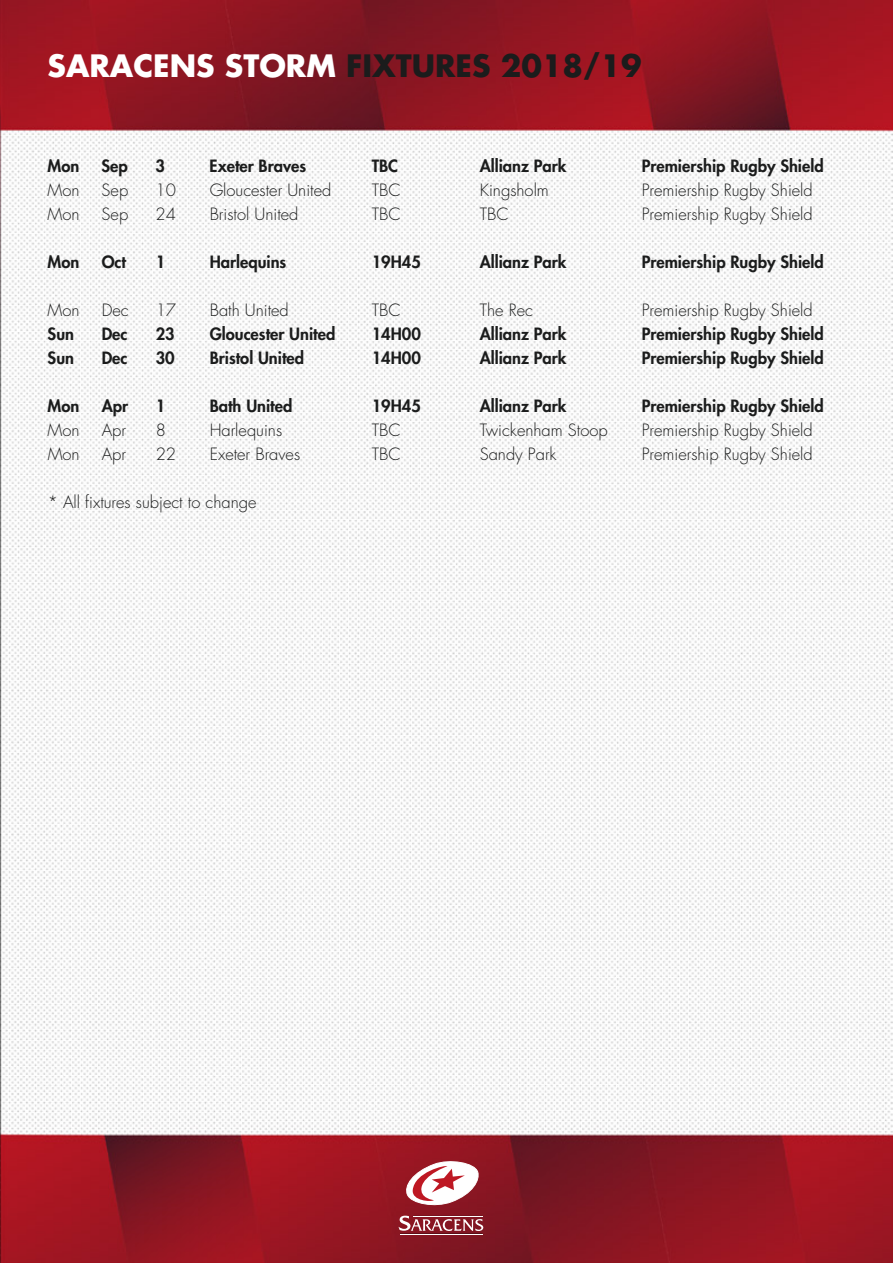
<style>
.page{position:relative;width:893px;height:1263px;background:#fff}
.page>*{position:absolute;margin:0;border:0;box-sizing:border-box;transform-origin:0 0}
.t1{font:700 30px "Futura Std";color:#1b1c1c}
.t2{font:300 16.5px "Futura Std";color:#1b1c1c}
.t3{font:800 16.5px "Futura Std";color:#1b1c1c}
.s1{color:#fff}
</style>
<div class="page">
<img style="left:0;top:0;width:893px;height:1263px">
<svg style="left:403px;top:1162px;width:78px;height:47px"></svg>
<svg style="left:398px;top:1216px;width:85px;height:15px"></svg>
<hr style="left:400px;top:1234px;width:82px;height:1px;background:#fff">
<hr style="left:413px;top:1216px;width:69px;height:1px;background:#fff">
<h1 class="t1" style="left:48px;top:46px;width:595px"><span class="s1">SARACENS STORM</span> FIXTURES 2018/19</h1>
<p class="t3" style="left:48px;top:155px;width:33px">Mon</p>
<p class="t3" style="left:102px;top:155px;width:28px">Sep</p>
<p class="t3" style="left:156px;top:155px;width:11px">3</p>
<p class="t3" style="left:210px;top:155px;width:98px">Exeter Braves</p>
<p class="t3" style="left:372px;top:155px;width:28px">TBC</p>
<p class="t3" style="left:480px;top:155px;width:88px">Allianz Park</p>
<p class="t3" style="left:642px;top:155px;width:183px">Premiership Rugby Shield</p>
<p class="t2" style="left:48px;top:180px;width:33px">Mon</p>
<p class="t2" style="left:102px;top:180px;width:28px">Sep</p>
<p class="t2" style="left:156px;top:180px;width:22px">10</p>
<p class="t2" style="left:210px;top:180px;width:123px">Gloucester United</p>
<p class="t2" style="left:372px;top:180px;width:30px">TBC</p>
<p class="t2" style="left:480px;top:180px;width:71px">Kingsholm</p>
<p class="t2" style="left:642px;top:180px;width:173px">Premiership Rugby Shield</p>
<p class="t2" style="left:48px;top:204px;width:33px">Mon</p>
<p class="t2" style="left:102px;top:204px;width:28px">Sep</p>
<p class="t2" style="left:156px;top:204px;width:22px">24</p>
<p class="t2" style="left:210px;top:204px;width:90px">Bristol United</p>
<p class="t2" style="left:372px;top:204px;width:30px">TBC</p>
<p class="t2" style="left:480px;top:204px;width:30px">TBC</p>
<p class="t2" style="left:642px;top:204px;width:173px">Premiership Rugby Shield</p>
<p class="t3" style="left:48px;top:251px;width:33px">Mon</p>
<p class="t3" style="left:102px;top:251px;width:26px">Oct</p>
<p class="t3" style="left:156px;top:251px;width:11px">1</p>
<p class="t3" style="left:210px;top:251px;width:78px">Harlequins</p>
<p class="t3" style="left:372px;top:251px;width:51px">19H45</p>
<p class="t3" style="left:480px;top:251px;width:88px">Allianz Park</p>
<p class="t3" style="left:642px;top:251px;width:183px">Premiership Rugby Shield</p>
<p class="t2" style="left:48px;top:300px;width:33px">Mon</p>
<p class="t2" style="left:102px;top:300px;width:29px">Dec</p>
<p class="t2" style="left:156px;top:300px;width:22px">17</p>
<p class="t2" style="left:210px;top:300px;width:81px">Bath United</p>
<p class="t2" style="left:372px;top:300px;width:30px">TBC</p>
<p class="t2" style="left:480px;top:300px;width:55px">The Rec</p>
<p class="t2" style="left:642px;top:300px;width:173px">Premiership Rugby Shield</p>
<p class="t3" style="left:48px;top:323px;width:28px">Sun</p>
<p class="t3" style="left:102px;top:323px;width:27px">Dec</p>
<p class="t3" style="left:156px;top:323px;width:21px">23</p>
<p class="t3" style="left:210px;top:323px;width:127px">Gloucester United</p>
<p class="t3" style="left:372px;top:323px;width:51px">14H00</p>
<p class="t3" style="left:480px;top:323px;width:88px">Allianz Park</p>
<p class="t3" style="left:642px;top:323px;width:183px">Premiership Rugby Shield</p>
<p class="t3" style="left:48px;top:347px;width:28px">Sun</p>
<p class="t3" style="left:102px;top:347px;width:27px">Dec</p>
<p class="t3" style="left:156px;top:347px;width:21px">30</p>
<p class="t3" style="left:210px;top:347px;width:96px">Bristol United</p>
<p class="t3" style="left:372px;top:347px;width:51px">14H00</p>
<p class="t3" style="left:480px;top:347px;width:88px">Allianz Park</p>
<p class="t3" style="left:642px;top:347px;width:183px">Premiership Rugby Shield</p>
<p class="t3" style="left:48px;top:395px;width:33px">Mon</p>
<p class="t3" style="left:102px;top:395px;width:28px">Apr</p>
<p class="t3" style="left:156px;top:395px;width:11px">1</p>
<p class="t3" style="left:210px;top:395px;width:84px">Bath United</p>
<p class="t3" style="left:372px;top:395px;width:51px">19H45</p>
<p class="t3" style="left:480px;top:395px;width:88px">Allianz Park</p>
<p class="t3" style="left:642px;top:395px;width:183px">Premiership Rugby Shield</p>
<p class="t2" style="left:48px;top:420px;width:33px">Mon</p>
<p class="t2" style="left:102px;top:420px;width:26px">Apr</p>
<p class="t2" style="left:156px;top:420px;width:12px">8</p>
<p class="t2" style="left:210px;top:420px;width:74px">Harlequins</p>
<p class="t2" style="left:372px;top:420px;width:30px">TBC</p>
<p class="t2" style="left:480px;top:420px;width:129px">Twickenham Stoop</p>
<p class="t2" style="left:642px;top:420px;width:173px">Premiership Rugby Shield</p>
<p class="t2" style="left:48px;top:444px;width:33px">Mon</p>
<p class="t2" style="left:102px;top:444px;width:26px">Apr</p>
<p class="t2" style="left:156px;top:444px;width:22px">22</p>
<p class="t2" style="left:210px;top:444px;width:92px">Exeter Braves</p>
<p class="t2" style="left:372px;top:444px;width:30px">TBC</p>
<p class="t2" style="left:480px;top:444px;width:78px">Sandy Park</p>
<p class="t2" style="left:642px;top:444px;width:173px">Premiership Rugby Shield</p>
<p class="t2" style="left:48px;top:492px;width:210px">* All fixtures subject to change</p>
</div>
